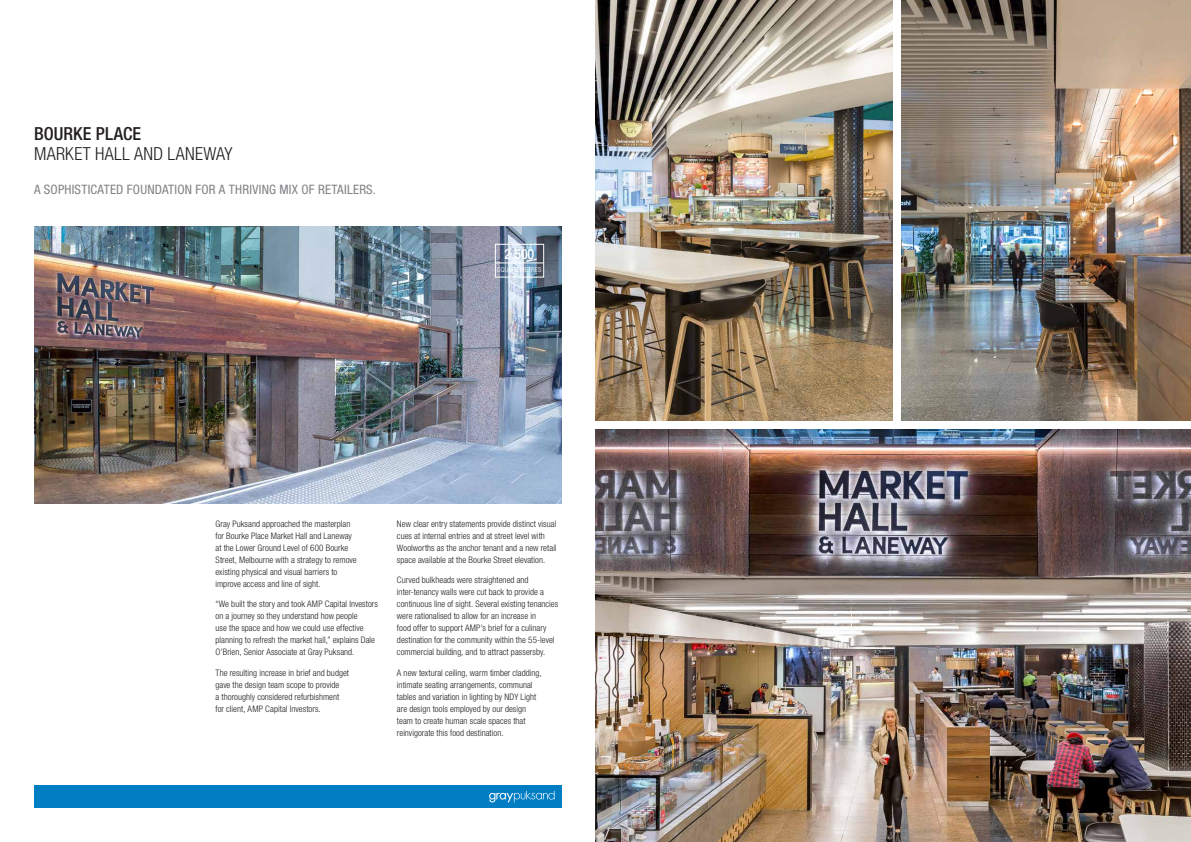
<style>
.page{position:relative;width:1191px;height:842px;background:#fff}
.page>*{position:absolute;margin:0;border:0;box-sizing:border-box;transform-origin:0 0}
.t1{font:300 condensed 18px "Helvetica Neue LT Std";letter-spacing:.02em;color:#231f20}
.t2{font:500 condensed 18px "Helvetica Neue LT Std";letter-spacing:.005em;color:#231f20}
.t3{font:500 condensed 14px "Helvetica Neue LT Std";color:#fff}
.t4{font:condensed 13px "Helvetica Neue LT Std";letter-spacing:.015em;color:#808285}
.t5{font:300 condensed 9px/12px "Helvetica Neue LT Std";letter-spacing:.005em;color:#231f20}
.t6{font:300 condensed 7px "Helvetica Neue LT Std";letter-spacing:.015em;color:#fff}
</style>
<div class="page">
<div style="left:34px;top:785px;width:527px;height:23px;background:#007dc3"></div>
<svg style="left:489px;top:791px;width:65px;height:11px"></svg>
<img style="left:34px;top:227px;width:528px;height:276px">
<img style="left:595px;top:429px;width:596px;height:413px">
<img style="left:901px;top:0;width:290px;height:421px">
<img style="left:595px;top:0;width:298px;height:421px">
<div style="left:495px;top:244px;width:49px;height:34px;border:1px solid #fff"></div>
<hr style="left:495px;top:262px;width:48px;height:1px;background:#fff">
<h1 class="t2" style="left:34px;top:123px;width:109px">BOURKE PLACE</h1>
<h1 class="t1" style="left:34px;top:144px;width:200px">MARKET HALL AND LANEWAY</h1>
<h3 class="t4" style="left:34px;top:181px;width:343px">A SOPHISTICATED FOUNDATION FOR A THRIVING MIX OF RETAILERS.</h3>
<h2 class="t3" style="left:504px;top:246px;width:31px">2,500</h2>
<p class="t6" style="left:497px;top:265px;width:46px">SQUARE METRES</p>
<p class="t5" style="left:215px;top:518px;width:143px">Gray Puksand approached the masterplan for Bourke Place Market Hall and Laneway at the Lower Ground Level of 600 Bourke Street, Melbourne with a strategy to remove existing physical and visual barriers to improve access and line of sight.</p>
<p class="t5" style="left:215px;top:598px;width:164px">“We built the story and took AMP Capital Investors on a journey so they understand how people<br>use the space and how we could use effective planning to refresh the market hall,” explains Dale O’Brien, Senior Associate at Gray Puksand.</p>
<p class="t5" style="left:215px;top:667px;width:135px">The resulting increase in brief and budget gave the design team scope to provide<br>a thoroughly considered refurbishment for client, AMP Capital Investors.</p>
<p class="t5" style="left:397px;top:518px;width:161px">New clear entry statements provide distinct visual cues at internal entries and at street level with Woolworths as the anchor tenant and a new retail space available at the Bourke Street elevation.</p>
<p class="t5" style="left:397px;top:574px;width:163px">Curved bulkheads were straightened and inter-tenancy walls were cut back to provide a continuous line of sight. Several existing tenancies were rationalised to allow for an increase in<br>food offer to support AMP’s brief for a culinary destination for the community within the 55-level commercial building, and to attract passersby.</p>
<p class="t5" style="left:397px;top:667px;width:146px">A new textural ceiling, warm timber cladding, intimate seating arrangements, communal tables and variation in lighting by NDY Light are design tools employed by our design team to create human scale spaces that reinvigorate this food destination.</p>
</div>
